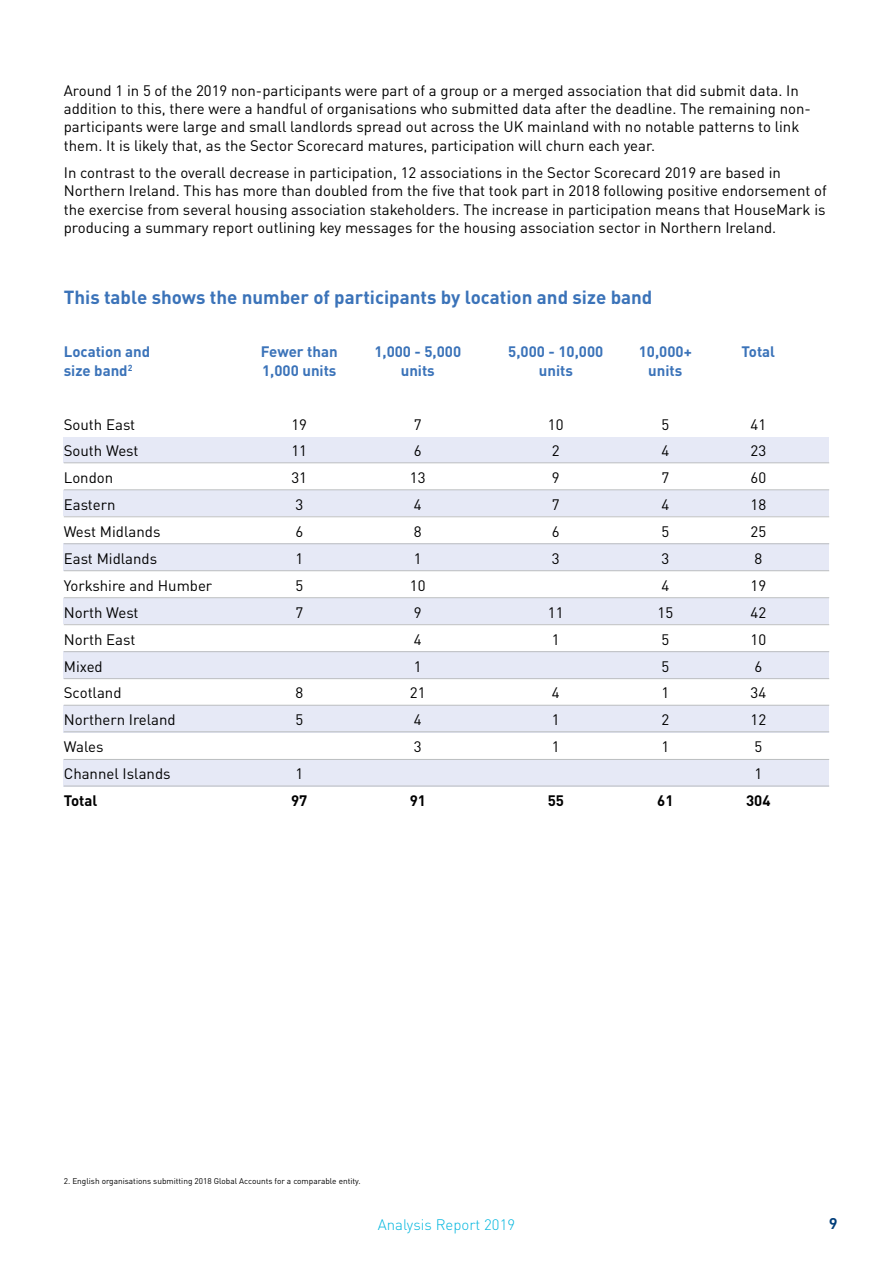
<style>
.page{position:relative;width:893px;height:1263px;background:#fff}
.page>*{position:absolute;margin:0;border:0;box-sizing:border-box;transform-origin:0 0}
.t1{font:700 18.75px "DIN Pro";color:#3b73b9}
.t2{font:15px/18.3px "DIN Pro";color:#000}
.t3{font:700 15px "DIN Pro";color:#3b73b9}
.t4{font:300 15px "DIN";color:#00b6de}
.t5{font:700 15px "DIN Pro";color:#000}
.t6{font:15px "DIN Bold Alternate";color:#003d79}
.t7{font:8.25px "DIN Pro";color:#000}
</style>
<div class="page">
<div style="left:64px;top:437px;width:765px;height:25px;background:#e6e9f6"></div>
<div style="left:64px;top:759px;width:765px;height:27px;background:#e6e9f6"></div>
<div style="left:64px;top:705px;width:765px;height:27px;background:#e6e9f6"></div>
<div style="left:64px;top:651px;width:765px;height:28px;background:#e6e9f6"></div>
<div style="left:64px;top:598px;width:765px;height:26px;background:#e6e9f6"></div>
<div style="left:64px;top:543px;width:765px;height:28px;background:#e6e9f6"></div>
<div style="left:64px;top:490px;width:765px;height:26px;background:#e6e9f6"></div>
<hr style="left:64px;top:462px;width:765px;height:1px;background:#bcbec0">
<hr style="left:64px;top:489px;width:765px;height:1px;background:#bcbec0">
<hr style="left:64px;top:516px;width:765px;height:1px;background:#bcbec0">
<hr style="left:64px;top:543px;width:765px;height:1px;background:#bcbec0">
<hr style="left:64px;top:570px;width:765px;height:1px;background:#bcbec0">
<hr style="left:64px;top:597px;width:765px;height:1px;background:#bcbec0">
<hr style="left:64px;top:624px;width:765px;height:1px;background:#bcbec0">
<hr style="left:64px;top:651px;width:765px;height:1px;background:#bcbec0">
<hr style="left:64px;top:678px;width:765px;height:1px;background:#bcbec0">
<hr style="left:64px;top:705px;width:765px;height:1px;background:#bcbec0">
<hr style="left:64px;top:731px;width:765px;height:1px;background:#bcbec0">
<hr style="left:64px;top:759px;width:765px;height:1px;background:#bcbec0">
<hr style="left:64px;top:786px;width:765px;height:1px;background:#bcbec0">
<p class="t2" style="left:64px;top:80px;width:749px">Around 1 in 5 of the 2019 non-participants were part of a group or a merged association that did submit data. In addition to this, there were a handful of organisations who submitted data after the deadline. The remaining non&shy;participants were large and small landlords spread out across the UK mainland with no notable patterns to link them. It is likely that, as the Sector Scorecard matures, participation will churn each year.</p>
<p class="t2" style="left:64px;top:162px;width:765px">In contrast to the overall decrease in participation, 12 associations in the Sector Scorecard 2019 are based in Northern Ireland. This has more than doubled from the five that took part in 2018 following positive endorsement of the exercise from several housing association stakeholders. The increase in participation means that HouseMark is producing a summary report outlining key messages for the housing association sector in Northern Ireland.</p>
<p class="t1" style="left:64px;top:281px;width:590px">This table shows the number of participants by location and size band</p>
<p class="t3" style="left:64px;top:339px;width:88px">Location and</p>
<p class="t3" style="left:261px;top:339px;width:78px">Fewer than</p>
<p class="t3" style="left:374px;top:339px;width:88px">1,000 - 5,000</p>
<p class="t3" style="left:508px;top:339px;width:97px">5,000 - 10,000</p>
<p class="t3" style="left:639px;top:339px;width:55px">10,000+</p>
<p class="t3" style="left:741px;top:339px;width:35px">Total</p>
<p class="t3" style="left:64px;top:358px;width:70px">size band<sup>2</sup></p>
<p class="t3" style="left:262px;top:358px;width:76px">1,000 units</p>
<p class="t3" style="left:401px;top:358px;width:36px">units</p>
<p class="t3" style="left:539px;top:358px;width:36px">units</p>
<p class="t3" style="left:648px;top:358px;width:36px">units</p>
<p class="t2" style="left:64px;top:413px;width:73px">South East</p>
<p class="t2" style="left:291px;top:413px;width:17px">19</p>
<p class="t2" style="left:414px;top:413px;width:9px">7</p>
<p class="t2" style="left:548px;top:413px;width:17px">10</p>
<p class="t2" style="left:661px;top:413px;width:9px">5</p>
<p class="t2" style="left:750px;top:413px;width:17px">41</p>
<p class="t2" style="left:64px;top:440px;width:76px">South West</p>
<p class="t2" style="left:291px;top:440px;width:17px">11</p>
<p class="t2" style="left:414px;top:440px;width:9px">6</p>
<p class="t2" style="left:552px;top:440px;width:9px">2</p>
<p class="t2" style="left:661px;top:440px;width:9px">4</p>
<p class="t2" style="left:750px;top:440px;width:17px">23</p>
<p class="t2" style="left:64px;top:467px;width:51px">London</p>
<p class="t2" style="left:291px;top:467px;width:17px">31</p>
<p class="t2" style="left:410px;top:467px;width:17px">13</p>
<p class="t2" style="left:552px;top:467px;width:9px">9</p>
<p class="t2" style="left:661px;top:467px;width:9px">7</p>
<p class="t2" style="left:750px;top:467px;width:17px">60</p>
<p class="t2" style="left:64px;top:494px;width:53px">Eastern</p>
<p class="t2" style="left:295px;top:494px;width:9px">3</p>
<p class="t2" style="left:414px;top:494px;width:9px">4</p>
<p class="t2" style="left:552px;top:494px;width:9px">7</p>
<p class="t2" style="left:661px;top:494px;width:9px">4</p>
<p class="t2" style="left:750px;top:494px;width:17px">18</p>
<p class="t2" style="left:64px;top:521px;width:98px">West Midlands</p>
<p class="t2" style="left:295px;top:521px;width:9px">6</p>
<p class="t2" style="left:414px;top:521px;width:9px">8</p>
<p class="t2" style="left:552px;top:521px;width:9px">6</p>
<p class="t2" style="left:661px;top:521px;width:9px">5</p>
<p class="t2" style="left:750px;top:521px;width:17px">25</p>
<p class="t2" style="left:64px;top:548px;width:95px">East Midlands</p>
<p class="t2" style="left:295px;top:548px;width:9px">1</p>
<p class="t2" style="left:414px;top:548px;width:9px">1</p>
<p class="t2" style="left:552px;top:548px;width:9px">3</p>
<p class="t2" style="left:661px;top:548px;width:9px">3</p>
<p class="t2" style="left:754px;top:548px;width:9px">8</p>
<p class="t2" style="left:64px;top:575px;width:150px">Yorkshire and Humber</p>
<p class="t2" style="left:295px;top:575px;width:9px">5</p>
<p class="t2" style="left:410px;top:575px;width:17px">10</p>
<p class="t2" style="left:661px;top:575px;width:9px">4</p>
<p class="t2" style="left:750px;top:575px;width:17px">19</p>
<p class="t2" style="left:64px;top:602px;width:76px">North West</p>
<p class="t2" style="left:295px;top:602px;width:9px">7</p>
<p class="t2" style="left:414px;top:602px;width:9px">9</p>
<p class="t2" style="left:548px;top:602px;width:17px">11</p>
<p class="t2" style="left:657px;top:602px;width:17px">15</p>
<p class="t2" style="left:750px;top:602px;width:17px">42</p>
<p class="t2" style="left:64px;top:629px;width:73px">North East</p>
<p class="t2" style="left:414px;top:629px;width:9px">4</p>
<p class="t2" style="left:552px;top:629px;width:9px">1</p>
<p class="t2" style="left:661px;top:629px;width:9px">5</p>
<p class="t2" style="left:750px;top:629px;width:17px">10</p>
<p class="t2" style="left:64px;top:655px;width:41px">Mixed</p>
<p class="t2" style="left:414px;top:655px;width:9px">1</p>
<p class="t2" style="left:661px;top:655px;width:9px">5</p>
<p class="t2" style="left:754px;top:655px;width:9px">6</p>
<p class="t2" style="left:64px;top:682px;width:59px">Scotland</p>
<p class="t2" style="left:295px;top:682px;width:9px">8</p>
<p class="t2" style="left:410px;top:682px;width:17px">21</p>
<p class="t2" style="left:552px;top:682px;width:9px">4</p>
<p class="t2" style="left:661px;top:682px;width:9px">1</p>
<p class="t2" style="left:750px;top:682px;width:17px">34</p>
<p class="t2" style="left:64px;top:709px;width:114px">Northern Ireland</p>
<p class="t2" style="left:295px;top:709px;width:9px">5</p>
<p class="t2" style="left:414px;top:709px;width:9px">4</p>
<p class="t2" style="left:552px;top:709px;width:9px">1</p>
<p class="t2" style="left:661px;top:709px;width:9px">2</p>
<p class="t2" style="left:750px;top:709px;width:17px">12</p>
<p class="t2" style="left:64px;top:736px;width:41px">Wales</p>
<p class="t2" style="left:414px;top:736px;width:9px">3</p>
<p class="t2" style="left:552px;top:736px;width:9px">1</p>
<p class="t2" style="left:661px;top:736px;width:9px">1</p>
<p class="t2" style="left:754px;top:736px;width:9px">5</p>
<p class="t2" style="left:64px;top:763px;width:108px">Channel Islands</p>
<p class="t2" style="left:295px;top:763px;width:9px">1</p>
<p class="t2" style="left:754px;top:763px;width:9px">1</p>
<p class="t5" style="left:64px;top:788px;width:35px">Total</p>
<p class="t5" style="left:291px;top:788px;width:18px">97</p>
<p class="t5" style="left:410px;top:788px;width:18px">91</p>
<p class="t5" style="left:548px;top:788px;width:18px">55</p>
<p class="t5" style="left:657px;top:788px;width:18px">61</p>
<p class="t5" style="left:746px;top:788px;width:26px">304</p>
<p class="t7" style="left:64px;top:1174px;width:298px">2. English organisations submitting 2018 Global Accounts for a comparable entity.</p>
<p class="t4" style="left:378px;top:1216px;width:139px">Analysis Report 2019</p>
<p class="t6" style="left:829px;top:1211px;width:10px">9</p>
</div>
